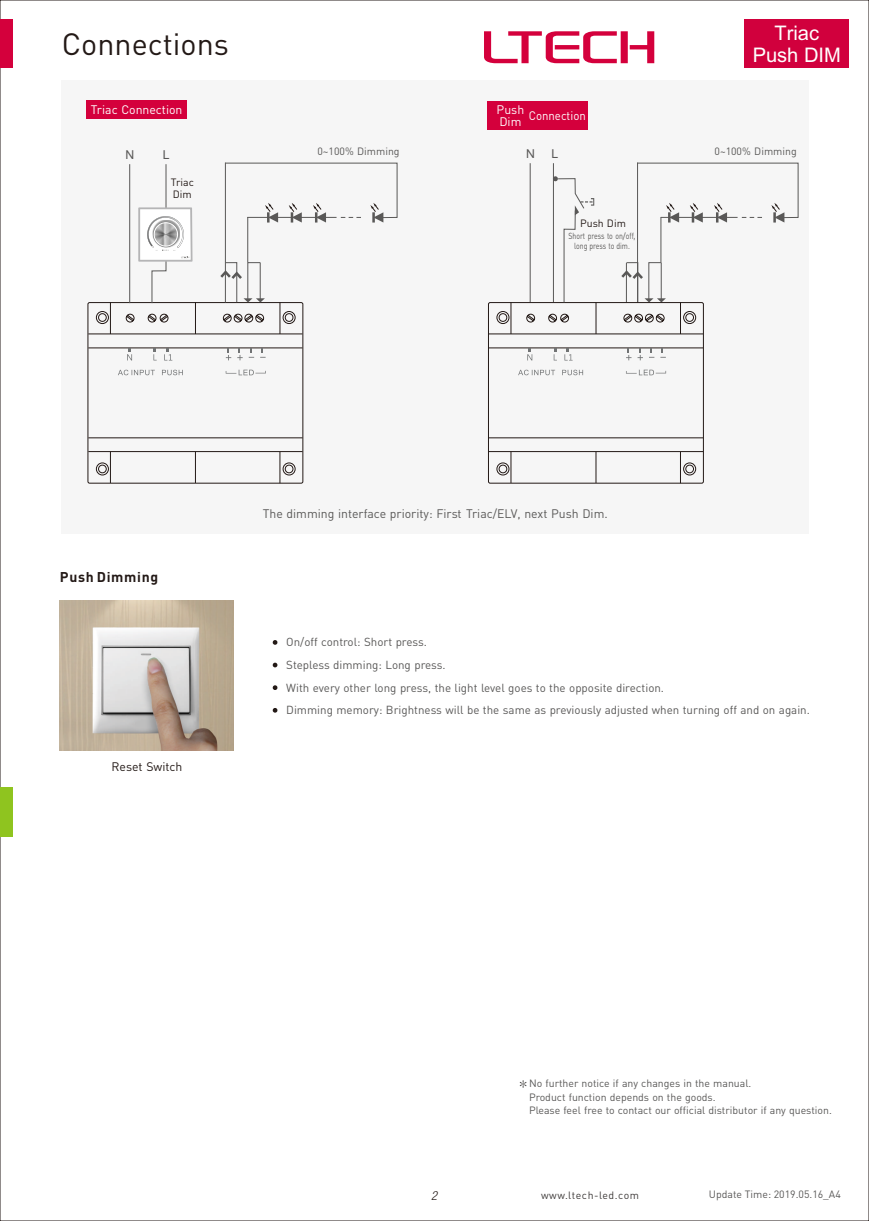
<style>
.page{position:relative;width:869px;height:1221px;background:#fff}
.page>*{position:absolute;margin:0;border:0;box-sizing:border-box;transform-origin:0 0}
.t1{font:30.45px "DIN Pro";color:#231916}
.t2{font:20.12px/21.9px "Arial Unicode MS";color:#fff;text-align:center}
.t3{font:700 14px "DIN Pro";letter-spacing:.045em;color:#231916}
.t4{font:italic 300 condensed 12.42px "Helvetica Neue LT";color:#231916}
.t5{font:12.25px "DIN Pro";color:#595857}
.t6{font:12.25px/12.6px "DIN Pro";color:#fff}
.t7{font:12.25px "DIN Pro";color:#231916}
.t8{font:12.25px "DIN Pro";color:#fff;scale:.93 1}
.t9{font:12.25px "Arial";color:#595857}
.t10{font:11.55px/22.8px "DIN Pro";color:#595857}
.t11{font:10.5px/13.5px "DIN Pro";color:#595857}
.t12{font:10.5px "DIN Pro";letter-spacing:.05em;color:#3f3b3a}
.t13{font:10.5px/12.6px "DIN Pro";color:#231916}
.t14{font:8.75px/9.8px "DIN Pro";color:#595857;text-align:center;scale:.79 1}
.s1{font-family:"Microsoft Ya Hei"}
</style>
<div class="page">
<div style="left:62px;top:80px;width:746px;height:453px;background:#f6f6f6"></div>
<div style="left:1px;top:19px;width:12px;height:49px;background:#d4003c"></div>
<div style="left:743px;top:19px;width:105px;height:49px;background:#d1003d"></div>
<div style="left:1px;top:786px;width:12px;height:50px;background:#8fc41f"></div>
<div style="left:87px;top:101px;width:99px;height:18px;background:#d4003c"></div>
<div style="left:487px;top:101px;width:100px;height:28px;background:#d4003c"></div>
<img style="left:60px;top:600px;width:173px;height:150px">
<svg style="left:272px;top:640px;width:5px;height:4px"></svg>
<svg style="left:272px;top:662px;width:5px;height:5px"></svg>
<svg style="left:272px;top:685px;width:5px;height:5px"></svg>
<svg style="left:272px;top:708px;width:5px;height:4px"></svg>
<div style="left:88px;top:302px;width:215px;height:181px;border:1px solid #231916;border-radius:2px"></div>
<hr style="left:88px;top:333px;width:214px;height:1px;background:#231916">
<hr style="left:88px;top:347px;width:214px;height:1px;background:#231916">
<hr style="left:88px;top:437px;width:214px;height:1px;background:#231916">
<hr style="left:88px;top:451px;width:214px;height:1px;background:#231916">
<div style="left:96px;top:311px;width:13px;height:13px;border:1px solid #231916;border-radius:50%"></div>
<div style="left:96px;top:462px;width:13px;height:13px;border:1px solid #231916;border-radius:50%"></div>
<div style="left:283px;top:311px;width:12px;height:13px;border:1px solid #231916;border-radius:50%"></div>
<div style="left:283px;top:462px;width:12px;height:13px;border:1px solid #231916;border-radius:50%"></div>
<div style="left:98px;top:313px;width:8px;height:8px;border:1px solid #231916;border-radius:50%"></div>
<div style="left:98px;top:465px;width:8px;height:8px;border:1px solid #231916;border-radius:50%"></div>
<div style="left:285px;top:313px;width:8px;height:8px;border:1px solid #231916;border-radius:50%"></div>
<div style="left:285px;top:465px;width:8px;height:8px;border:1px solid #231916;border-radius:50%"></div>
<hr style="left:110px;top:302px;width:1px;height:32px;background:#231916">
<hr style="left:110px;top:451px;width:1px;height:32px;background:#231916">
<hr style="left:279px;top:302px;width:1px;height:32px;background:#231916">
<hr style="left:195px;top:451px;width:1px;height:32px;background:#231916">
<hr style="left:195px;top:302px;width:1px;height:32px;background:#231916">
<hr style="left:279px;top:452px;width:1px;height:31px;background:#231916">
<svg style="left:126px;top:314px;width:8px;height:8px"></svg>
<svg style="left:148px;top:314px;width:20px;height:8px"></svg>
<svg style="left:223px;top:314px;width:41px;height:8px"></svg>
<hr style="left:552px;top:163px;width:1px;height:139px;background:#595857">
<hr style="left:529px;top:163px;width:1px;height:139px;background:#595857">
<hr style="left:129px;top:164px;width:1px;height:139px;background:#595857">
<svg style="left:637px;top:162px;width:161px;height:60px"></svg>
<hr style="left:660px;top:217px;width:1px;height:45px;background:#595857">
<hr style="left:636px;top:162px;width:1px;height:140px;background:#595857">
<svg style="left:621px;top:262px;width:44px;height:40px"></svg>
<svg style="left:224px;top:162px;width:174px;height:60px"></svg>
<hr style="left:247px;top:217px;width:1px;height:45px;background:#595857">
<hr style="left:225px;top:162px;width:1px;height:140px;background:#595857">
<svg style="left:217px;top:262px;width:48px;height:41px"></svg>
<div style="left:488px;top:302px;width:215px;height:181px;border:1px solid #231916;border-radius:2px"></div>
<hr style="left:488px;top:333px;width:214px;height:1px;background:#231916">
<hr style="left:488px;top:347px;width:214px;height:1px;background:#231916">
<hr style="left:488px;top:437px;width:214px;height:1px;background:#231916">
<hr style="left:488px;top:451px;width:214px;height:1px;background:#231916">
<div style="left:496px;top:311px;width:13px;height:13px;border:1px solid #231916;border-radius:50%"></div>
<div style="left:496px;top:462px;width:13px;height:13px;border:1px solid #231916;border-radius:50%"></div>
<div style="left:683px;top:311px;width:12px;height:13px;border:1px solid #231916;border-radius:50%"></div>
<div style="left:683px;top:462px;width:12px;height:13px;border:1px solid #231916;border-radius:50%"></div>
<div style="left:498px;top:313px;width:8px;height:8px;border:1px solid #231916;border-radius:50%"></div>
<div style="left:498px;top:465px;width:8px;height:8px;border:1px solid #231916;border-radius:50%"></div>
<div style="left:685px;top:313px;width:8px;height:8px;border:1px solid #231916;border-radius:50%"></div>
<div style="left:685px;top:465px;width:8px;height:8px;border:1px solid #231916;border-radius:50%"></div>
<hr style="left:510px;top:302px;width:1px;height:32px;background:#231916">
<hr style="left:510px;top:451px;width:1px;height:32px;background:#231916">
<hr style="left:680px;top:302px;width:1px;height:32px;background:#231916">
<hr style="left:595px;top:451px;width:1px;height:32px;background:#231916">
<hr style="left:595px;top:302px;width:1px;height:32px;background:#231916">
<hr style="left:679px;top:452px;width:1px;height:31px;background:#231916">
<svg style="left:526px;top:314px;width:9px;height:8px"></svg>
<svg style="left:548px;top:314px;width:20px;height:8px"></svg>
<svg style="left:623px;top:314px;width:41px;height:8px"></svg>
<svg style="left:484px;top:31px;width:170px;height:32px"></svg>
<svg style="left:138px;top:164px;width:54px;height:140px"></svg>
<div style="left:154px;top:222px;width:24px;height:24px;border:1px solid #fff;border-radius:12px"></div>
<svg style="left:127px;top:348px;width:5px;height:12px"></svg>
<svg style="left:153px;top:348px;width:4px;height:12px"></svg>
<svg style="left:164px;top:348px;width:8px;height:12px"></svg>
<svg style="left:118px;top:370px;width:37px;height:5px"></svg>
<svg style="left:162px;top:370px;width:21px;height:5px"></svg>
<svg style="left:225px;top:369px;width:41px;height:6px"></svg>
<svg style="left:248px;top:348px;width:6px;height:10px"></svg>
<svg style="left:260px;top:348px;width:5px;height:10px"></svg>
<svg style="left:237px;top:348px;width:5px;height:12px"></svg>
<svg style="left:226px;top:348px;width:5px;height:12px"></svg>
<svg style="left:527px;top:348px;width:5px;height:12px"></svg>
<svg style="left:553px;top:348px;width:3px;height:12px"></svg>
<svg style="left:564px;top:348px;width:8px;height:12px"></svg>
<svg style="left:518px;top:370px;width:37px;height:5px"></svg>
<svg style="left:562px;top:370px;width:21px;height:5px"></svg>
<svg style="left:626px;top:369px;width:39px;height:6px"></svg>
<svg style="left:648px;top:348px;width:6px;height:10px"></svg>
<svg style="left:660px;top:348px;width:5px;height:10px"></svg>
<svg style="left:637px;top:348px;width:5px;height:12px"></svg>
<svg style="left:625px;top:348px;width:6px;height:12px"></svg>
<svg style="left:552px;top:176px;width:42px;height:127px"></svg>
<svg style="left:519px;top:1080px;width:8px;height:8px"></svg>
<h1 class="t1" style="left:62px;top:31px;width:168px">Connections</h1>
<p class="t6" style="left:91px;top:105px;width:93px">Triac Connection</p>
<p class="t6" style="left:496px;top:104px;width:29px">Push<br>Dim</p>
<p class="t8" style="left:528px;top:110px;width:63px">Connection</p>
<h2 class="t2" style="left:752px;top:24px;width:90px">Triac<br>Push DIM</h2>
<p class="t11" style="left:317px;top:146px;width:84px">0~100% Dimming</p>
<p class="t11" style="left:714px;top:146px;width:84px">0~100% Dimming</p>
<p class="t9" style="left:126px;top:150px;width:10px">N</p>
<p class="t9" style="left:163px;top:150px;width:8px">L</p>
<p class="t9" style="left:526px;top:149px;width:10px">N</p>
<p class="t9" style="left:551px;top:149px;width:8px">L</p>
<p class="t13" style="left:171px;top:177px;width:24px">Triac<br>Dim</p>
<p class="t13" style="left:580px;top:218px;width:47px">Push Dim</p>
<p class="t14" style="left:568px;top:232px;width:86px">Short press to on<span class="s1">/</span>off<span class="s1">, </span>long press to dim.</p>
<p class="t3" style="left:60px;top:571px;width:100px">Push Dimming</p>
<p class="t7" style="left:111px;top:761px;width:72px">Reset Switch</p>
<p class="t5" style="left:262px;top:509px;width:346px">The dimming interface priority: First Triac/ELV, next Push Dim.</p>
<p class="t10" style="left:286px;top:632px;width:525px">On/off control: Short press.<br>Stepless dimming: Long press.<br>With every other long press, the light level goes to the opposite direction.<br>Dimming memory: Brightness will be the same as previously adjusted when turning off and on again.</p>
<p class="t11" style="left:529px;top:1077px;width:304px">No further notice if any changes in the manual.<br>Product function depends on the goods.<br>Please feel free to contact our official distributor if any question.</p>
<p class="t4" style="left:431px;top:1188px;width:7px">2</p>
<p class="t11" style="left:708px;top:1188px;width:133px">Update Time: 2019.05.16_A4</p>
<p class="t12" style="left:541px;top:1190px;width:99px">www.ltech-led.com</p>
</div>
